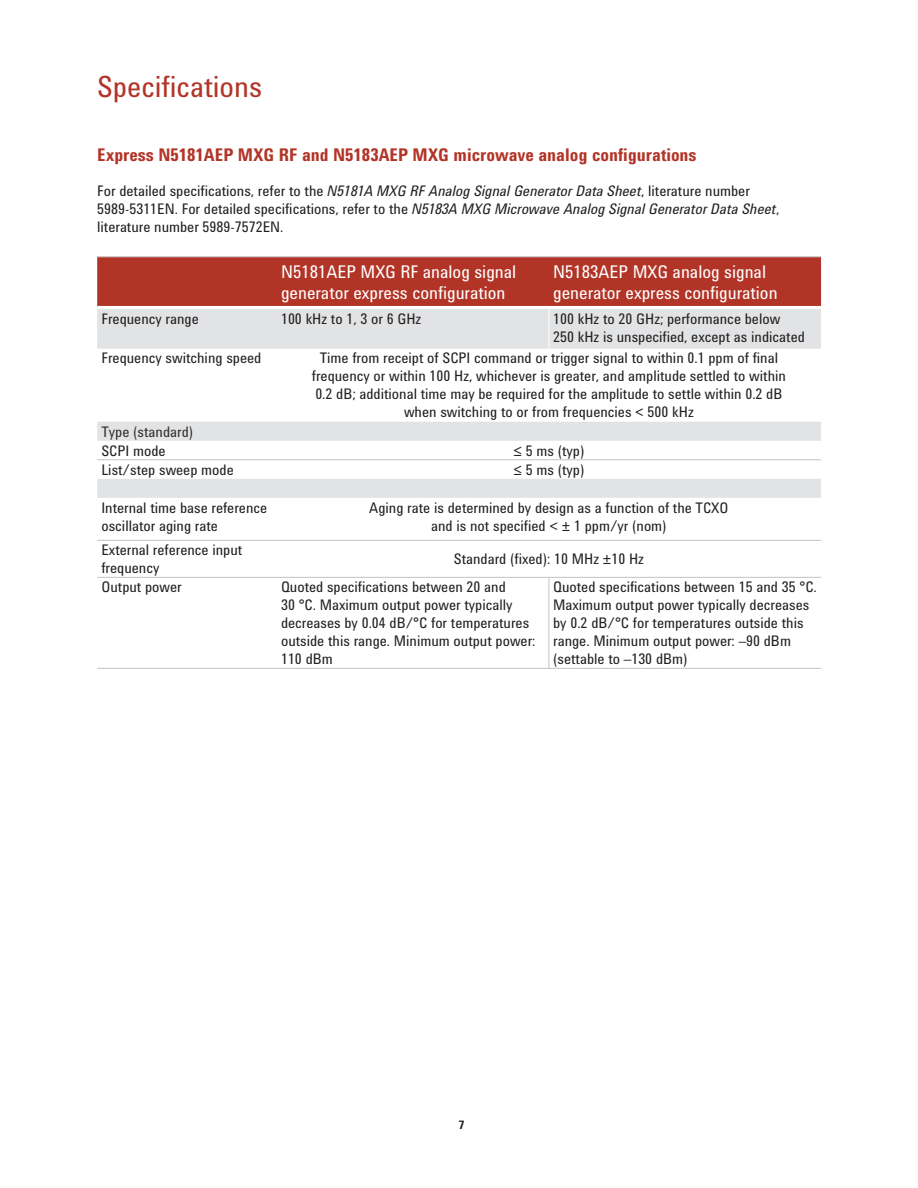
<style>
.page{position:relative;width:918px;height:1188px;background:#fff}
.page>*{position:absolute;margin:0;border:0;box-sizing:border-box;transform-origin:0 0}
.t1{font:30px "Agilent Condensed CFF";color:#b23427}
.t2{font:18px/21px "Agilent Condensed CFF";color:#fff}
.t3{font:700 18px "Agilent Condensed CFF";color:#b23427}
.t4{font:15px/18px "Agilent Condensed CFF";color:#231f20}
.t5{font:15px "Agilent Condensed CFF";color:#323031}
.t6{font:700 12px "Agilent Condensed CFF";color:#231f20}
.s1{font-style:italic}
</style>
<div class="page">
<svg style="left:97px;top:257px;width:724px;height:92px;background:#c7837c"></svg>
<svg style="left:97px;top:422px;width:724px;height:76px;fill:#e9e9ea"></svg>
<hr style="left:97px;top:256px;width:724px;height:1px;background:#c2c4c6">
<hr style="left:97px;top:459px;width:724px;height:1px;background:#c2c4c6">
<hr style="left:97px;top:540px;width:724px;height:1px;background:#c2c4c6">
<hr style="left:97px;top:577px;width:724px;height:1px;background:#c2c4c6">
<hr style="left:97px;top:668px;width:452px;height:1px;background:#c2c4c6">
<hr style="left:549px;top:668px;width:272px;height:1px;background:#c2c4c6">
<hr style="left:97px;top:306px;width:452px;height:3px;background:#fff">
<hr style="left:549px;top:306px;width:272px;height:3px;background:#fff">
<hr style="left:549px;top:578px;width:1px;height:90px;background:#c2c4c6">
<hr style="left:549px;top:309px;width:1px;height:40px;background:#fff">
<h1 class="t1" style="left:97px;top:75px;width:167px">Specifications</h1>
<p class="t3" style="left:97px;top:149px;width:601px">Express N5181AEP MXG RF and N5183AEP MXG microwave analog configurations</p>
<p class="t4" style="left:97px;top:184px;width:684px">For detailed specifications, refer to the <span class="s1">N5181A MXG RF Analog Signal Generator Data Sheet</span>, literature number<br>5989-5311EN. For detailed specifications, refer to the <span class="s1">N5183A MXG Microwave Analog Signal Generator Data Sheet</span>, literature number 5989-7572EN.</p>
<p class="t2" style="left:281px;top:263px;width:237px">N5181AEP MXG RF analog signal generator express configuration</p>
<p class="t2" style="left:553px;top:263px;width:226px">N5183AEP MXG analog signal generator express configuration</p>
<p class="t4" style="left:101px;top:312px;width:99px">Frequency range</p>
<p class="t4" style="left:281px;top:312px;width:142px">100 kHz to 1, 3 or 6 GHz</p>
<p class="t4" style="left:553px;top:312px;width:253px">100 kHz to 20 GHz; performance below<br>250 kHz is unspecified, except as indicated</p>
<p class="t4" style="left:101px;top:351px;width:161px">Frequency switching speed</p>
<p class="t4" style="left:312px;top:351px;width:476px;text-align:center">Time from receipt of SCPI command or trigger signal to within 0.1 ppm of final frequency or within 100 Hz, whichever is greater, and amplitude settled to within 0.2 dB; additional time may be required for the amplitude to settle within 0.2 dB when switching to or from frequencies &lt; 500 kHz</p>
<p class="t5" style="left:101px;top:426px;width:93px">Type (standard)</p>
<p class="t4" style="left:101px;top:443px;width:66px">SCPI mode</p>
<p class="t4" style="left:513px;top:443px;width:72px">≤ 5 ms (typ)</p>
<p class="t4" style="left:101px;top:462px;width:134px">List/step sweep mode</p>
<p class="t4" style="left:513px;top:462px;width:72px">≤ 5 ms (typ)</p>
<p class="t4" style="left:101px;top:500px;width:167px">Internal time base reference oscillator aging rate</p>
<p class="t4" style="left:369px;top:500px;width:361px;text-align:center">Aging rate is determined by design as a function of the TCXO and is not specified &lt; ± 1 ppm/yr (nom)</p>
<p class="t4" style="left:101px;top:543px;width:142px">External reference input frequency</p>
<p class="t4" style="left:454px;top:552px;width:192px">Standard (fixed): 10 MHz ±10 Hz</p>
<p class="t4" style="left:101px;top:580px;width:82px">Output power</p>
<p class="t4" style="left:281px;top:580px;width:256px">Quoted specifications between 20 and<br>30 °C. Maximum output power typically decreases by 0.04 dB/°C for temperatures outside this range. Minimum output power:<br>110 dBm</p>
<p class="t4" style="left:553px;top:580px;width:265px">Quoted specifications between 15 and 35 °C.<br>Maximum output power typically decreases by 0.2 dB/°C for temperatures outside this range. Minimum output power: –90 dBm (settable to –130 dBm)</p>
<p class="t6" style="left:459px;top:1120px;width:7px">7</p>
</div>
